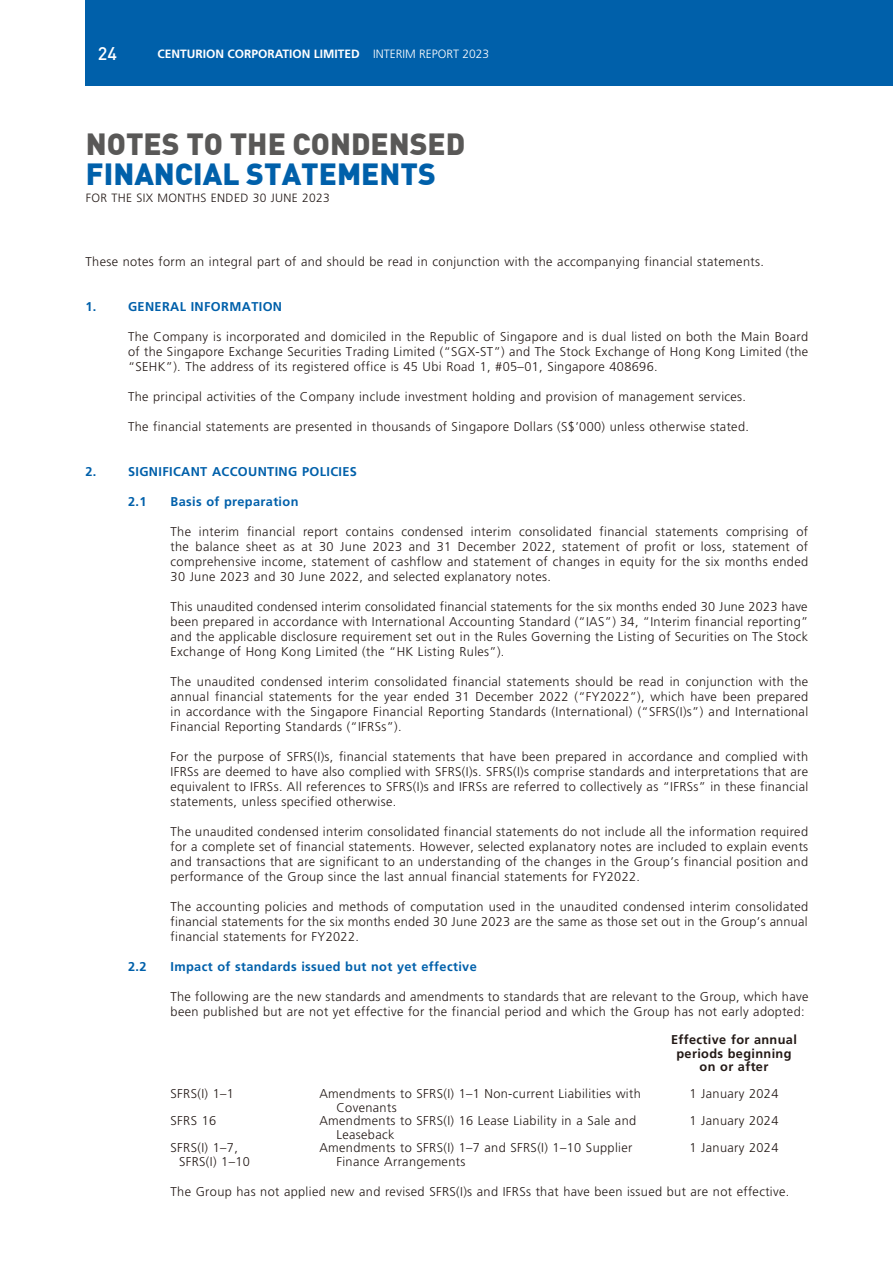
<style>
.page{position:relative;width:893px;height:1263px;background:#fff}
.page>*{position:absolute;margin:0;border:0;box-sizing:border-box;transform-origin:0 0}
.t1{font:30px "DIN Black";color:#595857}
.t2{font:30px "DIN Black";color:#0060aa}
.t3{font:18px "DIN Medium";color:#fff}
.t4{font:300 12.75px/15px "Frutiger LT Std";letter-spacing:.03em;color:#231916;text-align:justify}
.t5{font:700 12.75px "Frutiger LT Std";letter-spacing:.03em;color:#0060aa}
.t6{font:700 12.75px/13.5px "Frutiger LT Std";letter-spacing:.03em;color:#231916;text-align:center}
.t7{font:700 12px "Frutiger LT Std";color:#fff}
.t8{font:300 12px "Frutiger LT Std";letter-spacing:.03em;color:#231916}
.s1{font-weight:300}
</style>
<div class="page">
<div style="left:85px;top:0;width:808px;height:85px;background:#0060aa"></div>
<h2 class="t3" style="left:98px;top:42px;width:21px">24</h2>
<p class="t7" style="left:157px;top:46px;width:333px">CENTURION CORPORATION LIMITED <span class="s1">INTERIM REPORT 2023</span></p>
<h1 class="t1" style="left:86px;top:124px;width:381px">NOTES TO THE CONDENSED</h1>
<h1 class="t2" style="left:86px;top:154px;width:351px">FINANCIAL STATEMENTS</h1>
<p class="t8" style="left:86px;top:191px;width:245px">FOR THE SIX MONTHS ENDED 30 JUNE 2023</p>
<p class="t4" style="left:86px;top:254px;width:680px">These notes form an integral part of and should be read in conjunction with the accompanying financial statements.</p>
<p class="t5" style="left:86px;top:299px;width:12px">1.</p>
<p class="t5" style="left:128px;top:299px;width:156px">GENERAL INFORMATION</p>
<p class="t4" style="left:128px;top:329px;width:682px">The Company is incorporated and domiciled in the Republic of Singapore and is dual listed on both the Main Board of the Singapore Exchange Securities Trading Limited (“SGX-ST”) and The Stock Exchange of Hong Kong Limited (the “SEHK”). The address of its registered office is 45 Ubi Road 1, #05–01, Singapore 408696.</p>
<p class="t4" style="left:128px;top:389px;width:620px">The principal activities of the Company include investment holding and provision of management services.</p>
<p class="t4" style="left:128px;top:419px;width:622px">The financial statements are presented in thousands of Singapore Dollars (S$’000) unless otherwise stated.</p>
<p class="t5" style="left:86px;top:464px;width:12px">2.</p>
<p class="t5" style="left:128px;top:464px;width:230px">SIGNIFICANT ACCOUNTING POLICIES</p>
<p class="t5" style="left:128px;top:494px;width:20px">2.1</p>
<p class="t5" style="left:171px;top:494px;width:129px">Basis of preparation</p>
<p class="t4" style="left:171px;top:524px;width:639px">The interim financial report contains condensed interim consolidated financial statements comprising of the balance sheet as at 30 June 2023 and 31 December 2022, statement of profit or loss, statement of comprehensive income, statement of cashflow and statement of changes in equity for the six months ended 30 June 2023 and 30 June 2022, and selected explanatory notes.</p>
<p class="t4" style="left:171px;top:599px;width:639px">This unaudited condensed interim consolidated financial statements for the six months ended 30 June 2023 have been prepared in accordance with International Accounting Standard (“IAS”) 34, “Interim financial reporting” and the applicable disclosure requirement set out in the Rules Governing the Listing of Securities on The Stock Exchange of Hong Kong Limited (the “HK Listing Rules”).</p>
<p class="t4" style="left:171px;top:674px;width:639px">The unaudited condensed interim consolidated financial statements should be read in conjunction with the annual financial statements for the year ended 31 December 2022 (“FY2022”), which have been prepared in accordance with the Singapore Financial Reporting Standards (International) (“SFRS(I)s”) and International Financial Reporting Standards (“IFRSs”).</p>
<p class="t4" style="left:171px;top:749px;width:639px">For the purpose of SFRS(I)s, financial statements that have been prepared in accordance and complied with IFRSs are deemed to have also complied with SFRS(I)s. SFRS(I)s comprise standards and interpretations that are equivalent to IFRSs. All references to SFRS(I)s and IFRSs are referred to collectively as “IFRSs” in these financial statements, unless specified otherwise.</p>
<p class="t4" style="left:171px;top:824px;width:639px">The unaudited condensed interim consolidated financial statements do not include all the information required for a complete set of financial statements. However, selected explanatory notes are included to explain events and transactions that are significant to an understanding of the changes in the Group’s financial position and performance of the Group since the last annual financial statements for FY2022.</p>
<p class="t4" style="left:171px;top:899px;width:639px">The accounting policies and methods of computation used in the unaudited condensed interim consolidated financial statements for the six months ended 30 June 2023 are the same as those set out in the Group’s annual financial statements for FY2022.</p>
<p class="t5" style="left:128px;top:959px;width:20px">2.2</p>
<p class="t5" style="left:171px;top:959px;width:308px">Impact of standards issued but not yet effective</p>
<p class="t4" style="left:171px;top:989px;width:639px">The following are the new standards and amendments to standards that are relevant to the Group, which have been published but are not yet effective for the financial period and which the Group has not early adopted:</p>
<p class="t6" style="left:671px;top:1033px;width:127px">Effective for annual periods beginning on or after</p>
<p class="t4" style="left:171px;top:1086px;width:65px">SFRS(I) 1–1</p>
<p class="t4" style="left:336px;top:1087px;width:306px;line-height:13.5px;text-indent:-17px">Amendments to SFRS(I) 1–1 Non-current Liabilities with<br>Covenants</p>
<p class="t4" style="left:689px;top:1086px;width:90px">1 January 2024</p>
<p class="t4" style="left:171px;top:1113px;width:47px">SFRS 16</p>
<p class="t4" style="left:336px;top:1114px;width:301px;line-height:13.5px;text-indent:-17px">Amendments to SFRS(I) 16 Lease Liability in a Sale and<br>Leaseback</p>
<p class="t4" style="left:689px;top:1113px;width:90px">1 January 2024</p>
<p class="t4" style="left:179px;top:1141px;width:72px;line-height:13.5px;text-indent:-9px">SFRS(I) 1–7,<br>SFRS(I) 1–10</p>
<p class="t4" style="left:336px;top:1141px;width:297px;line-height:13.5px;text-indent:-17px">Amendments to SFRS(I) 1–7 and SFRS(I) 1–10 Supplier<br>Finance Arrangements</p>
<p class="t4" style="left:689px;top:1140px;width:90px">1 January 2024</p>
<p class="t4" style="left:171px;top:1184px;width:620px">The Group has not applied new and revised SFRS(I)s and IFRSs that have been issued but are not effective.</p>
</div>
